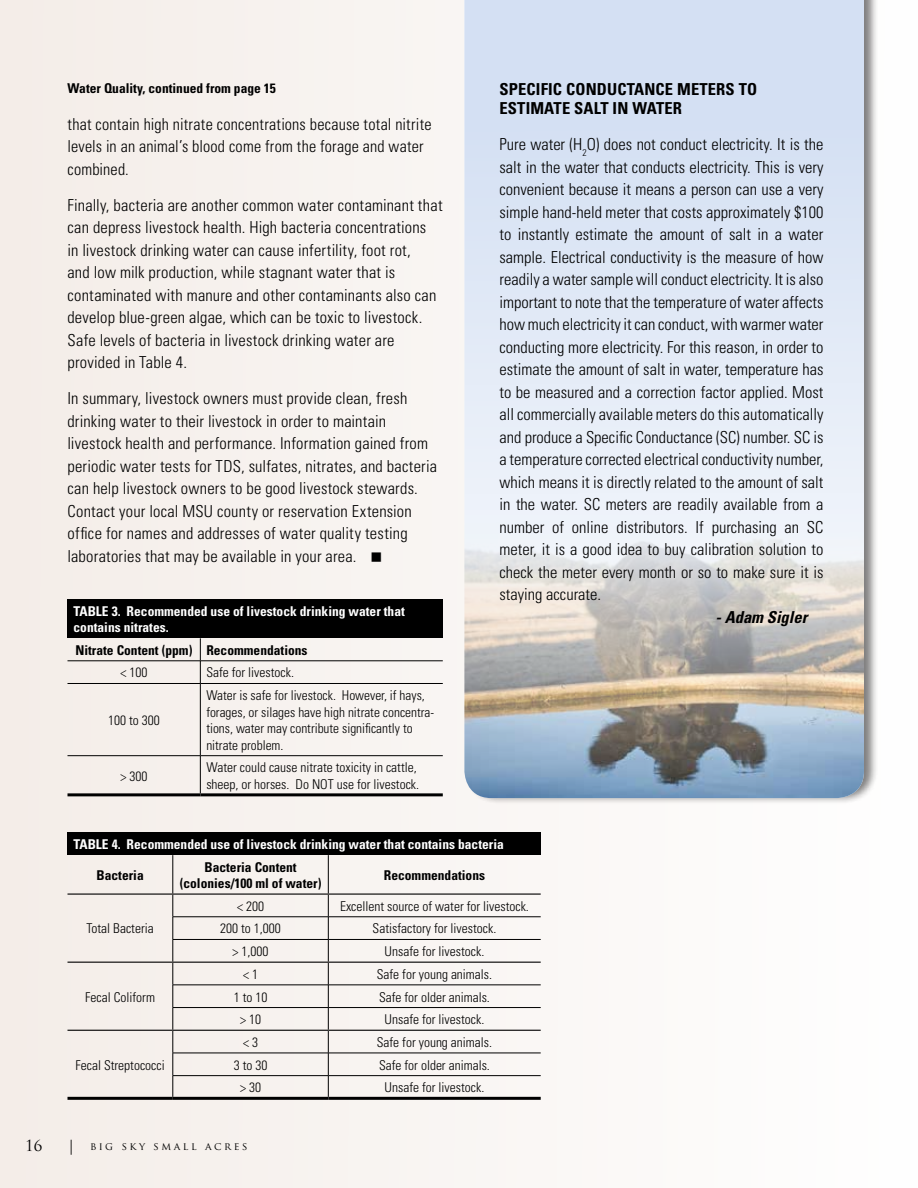
<style>
.page{position:relative;width:918px;height:1188px;background:#fff}
.page>*{position:absolute;margin:0;border:0;box-sizing:border-box;transform-origin:0 0}
.t1{font:300 condensed 16.5px/22.5px "Univers";letter-spacing:.015em;color:#000}
.t2{font:700 condensed 16.5px/19.5px "Univers";letter-spacing:.01em;color:#000}
.t3{font:italic 700 condensed 16.5px "Univers";color:#000}
.t4{font:15px "Trajan Pro";color:#000}
.t5{font:300 condensed 13.5px/16.5px "Univers";color:#000}
.t6{font:700 condensed 13.5px/16.5px "Univers";color:#fff}
.t7{font:700 condensed 13.5px/16.5px "Univers";color:#000;text-align:center}
.t8{font:10.5px "Trajan Pro";letter-spacing:.24em;color:#000}
.s1{font-size:15px}
</style>
<div class="page">
<div style="left:0;top:0;width:918px;height:1188px;background:linear-gradient(to right,#f2ebe6,#fefefe)"></div>
<div style="left:463px;top:0;width:415px;height:805px;background:#000;opacity:.49"></div>
<svg style="left:464px;top:0;width:400px;height:518px;background:#dee7f5"></svg>
<img style="left:464px;top:518px;width:400px;height:280px">
<div style="left:68px;top:599px;width:375px;height:39px;background:#000"></div>
<hr style="left:68px;top:661px;width:132px;height:1px;background:#000">
<hr style="left:200px;top:661px;width:243px;height:1px;background:#000">
<svg style="left:200px;top:638px;width:1px;height:45px"></svg>
<hr style="left:68px;top:683px;width:132px;height:1px;background:#000">
<hr style="left:200px;top:683px;width:243px;height:1px;background:#000">
<hr style="left:200px;top:684px;width:1px;height:71px;background:#000">
<hr style="left:68px;top:755px;width:132px;height:1px;background:#000">
<hr style="left:200px;top:755px;width:243px;height:1px;background:#000">
<hr style="left:200px;top:756px;width:1px;height:37px;background:#000">
<hr style="left:68px;top:793px;width:132px;height:3px;background:#000">
<hr style="left:200px;top:793px;width:243px;height:3px;background:#000">
<div style="left:68px;top:833px;width:473px;height:22px;background:#000"></div>
<hr style="left:173px;top:855px;width:1px;height:39px;background:#000">
<hr style="left:328px;top:855px;width:1px;height:39px;background:#000">
<hr style="left:173px;top:917px;width:155px;height:1px;background:#000">
<hr style="left:328px;top:917px;width:213px;height:1px;background:#000">
<hr style="left:173px;top:939px;width:155px;height:1px;background:#000">
<hr style="left:328px;top:939px;width:213px;height:1px;background:#000">
<hr style="left:173px;top:985px;width:155px;height:1px;background:#000">
<hr style="left:328px;top:985px;width:213px;height:1px;background:#000">
<hr style="left:173px;top:1007px;width:155px;height:1px;background:#000">
<hr style="left:328px;top:1007px;width:213px;height:1px;background:#000">
<hr style="left:68px;top:894px;width:105px;height:1px;background:#000">
<hr style="left:173px;top:894px;width:155px;height:1px;background:#000">
<hr style="left:328px;top:894px;width:213px;height:1px;background:#000">
<hr style="left:173px;top:1053px;width:155px;height:1px;background:#000">
<hr style="left:328px;top:1053px;width:213px;height:1px;background:#000">
<hr style="left:173px;top:1075px;width:155px;height:1px;background:#000">
<hr style="left:328px;top:1075px;width:213px;height:1px;background:#000">
<hr style="left:68px;top:962px;width:105px;height:1px;background:#000">
<hr style="left:173px;top:962px;width:155px;height:1px;background:#000">
<hr style="left:328px;top:962px;width:213px;height:1px;background:#000">
<hr style="left:68px;top:1030px;width:105px;height:1px;background:#000">
<hr style="left:173px;top:1030px;width:155px;height:1px;background:#000">
<hr style="left:328px;top:1030px;width:213px;height:1px;background:#000">
<svg style="left:173px;top:895px;width:1px;height:202px"></svg>
<svg style="left:328px;top:895px;width:1px;height:202px"></svg>
<hr style="left:68px;top:1097px;width:105px;height:3px;background:#000">
<hr style="left:173px;top:1097px;width:155px;height:3px;background:#000">
<hr style="left:328px;top:1097px;width:213px;height:3px;background:#000">
<svg style="left:372px;top:552px;width:9px;height:9px"></svg>
<p class="t7" style="left:68px;top:79px;width:210px">Water Quality, continued from page 15</p>
<p class="t2" style="left:500px;top:79px;width:259px">SPECIFIC CONDUCTANCE METERS TO<br>ESTIMATE SALT IN WATER</p>
<p class="t1" style="left:500px;top:133px;width:326px;text-align:justify">Pure water (H<sub>2</sub>O) does not conduct electricity. It is the salt in the water that conducts electricity. This is very convenient because it means a person can use a very simple hand-held meter that costs approximately $100 to instantly estimate the amount of salt in a water sample. Electrical conductivity is the measure of how readily a water sample will conduct electricity. It is also important to note that the temperature of water affects how much electricity it can conduct, with warmer water conducting more electricity. For this reason, in order to estimate the amount of salt in water, temperature has to be measured and a correction factor applied. Most all commercially available meters do this automatically and produce a Specific Conductance (SC) number. SC is a temperature corrected electrical conductivity number, which means it is directly related to the amount of salt in the water. SC meters are readily available from a number of online distributors. If purchasing an SC meter, it is a good idea to buy calibration solution to check the meter every month or so to make sure it is staying accurate.</p>
<p class="t3" style="left:716px;top:607px;width:93px">- Adam Sigler</p>
<p class="t1" style="left:68px;top:113px;width:366px">that contain high nitrate concentrations because total nitrite levels in an animal’s blood come from the forage and water combined.</p>
<p class="t1" style="left:68px;top:194px;width:377px">Finally, bacteria are another common water contaminant that can depress livestock health. High bacteria concentrations<br>in livestock drinking water can cause infertility, foot rot,<br>and low milk production, while stagnant water that is contaminated with manure and other contaminants also can develop blue-green algae, which can be toxic to livestock.<br>Safe levels of bacteria in livestock drinking water are provided in Table 4.</p>
<p class="t1" style="left:68px;top:387px;width:371px">In summary, livestock owners must provide clean, fresh drinking water to their livestock in order to maintain livestock health and performance. Information gained from periodic water tests for TDS, sulfates, nitrates, and bacteria can help livestock owners to be good livestock stewards.<br>Contact your local MSU county or reservation Extension office for names and addresses of water quality testing laboratories that may be available in your area.</p>
<p class="t6" style="left:74px;top:603px;width:333px">TABLE 3. Recommended use of livestock drinking water that contains nitrates.</p>
<p class="t7" style="left:75px;top:642px;width:234px">Nitrate Content (ppm) Recommendations</p>
<p class="t5" style="left:120px;top:664px;width:28px">&lt; 100</p>
<p class="t5" style="left:206px;top:664px;width:89px">Safe for livestock.</p>
<p class="t5" style="left:108px;top:712px;width:53px">100 to 300</p>
<p class="t5" style="left:206px;top:687px;width:229px">Water is safe for livestock. However, if hays, forages, or silages have high nitrate concentra&shy;tions, water may contribute significantly to nitrate problem.</p>
<p class="t5" style="left:120px;top:768px;width:28px">&gt; 300</p>
<p class="t5" style="left:206px;top:759px;width:214px">Water could cause nitrate toxicity in cattle, sheep, or horses. Do NOT use for livestock.</p>
<p class="t6" style="left:74px;top:836px;width:432px">TABLE 4. Recommended use of livestock drinking water that contains bacteria</p>
<p class="t7" style="left:97px;top:867px;width:49px">Bacteria</p>
<p class="t7" style="left:180px;top:858px;width:143px">Bacteria Content (colonies/100 ml of water)</p>
<p class="t7" style="left:384px;top:867px;width:103px">Recommendations</p>
<p class="t5" style="left:87px;top:920px;width:69px">Total Bacteria</p>
<p class="t5" style="left:237px;top:898px;width:28px">&lt; 200</p>
<p class="t5" style="left:340px;top:898px;width:190px">Excellent source of water for livestock.</p>
<p class="t5" style="left:220px;top:920px;width:62px">200 to 1,000</p>
<p class="t5" style="left:373px;top:920px;width:125px">Satisfactory for livestock.</p>
<p class="t5" style="left:233px;top:943px;width:37px">&gt; 1,000</p>
<p class="t5" style="left:385px;top:943px;width:101px">Unsafe for livestock.</p>
<p class="t5" style="left:85px;top:989px;width:71px">Fecal Coliform</p>
<p class="t5" style="left:76px;top:1057px;width:91px">Fecal Streptococci</p>
<p class="t5" style="left:243px;top:966px;width:16px">&lt; 1</p>
<p class="t5" style="left:377px;top:966px;width:117px">Safe for young animals.</p>
<p class="t5" style="left:234px;top:989px;width:35px">1 to 10</p>
<p class="t5" style="left:379px;top:989px;width:112px">Safe for older animals.</p>
<p class="t5" style="left:240px;top:1011px;width:22px">&gt; 10</p>
<p class="t5" style="left:385px;top:1011px;width:101px">Unsafe for livestock.</p>
<p class="t5" style="left:243px;top:1034px;width:16px">&lt; 3</p>
<p class="t5" style="left:377px;top:1034px;width:117px">Safe for young animals.</p>
<p class="t5" style="left:234px;top:1057px;width:35px">3 to 30</p>
<p class="t5" style="left:379px;top:1057px;width:112px">Safe for older animals.</p>
<p class="t5" style="left:240px;top:1079px;width:22px">&gt; 30</p>
<p class="t5" style="left:385px;top:1079px;width:101px">Unsafe for livestock.</p>
<p class="t4" style="left:25px;top:1136px;width:19px">16</p>
<p class="t8" style="left:67px;top:1139px;width:182px"><span class="s1">|</span> BIG SKY SMALL ACRES</p>
</div>
